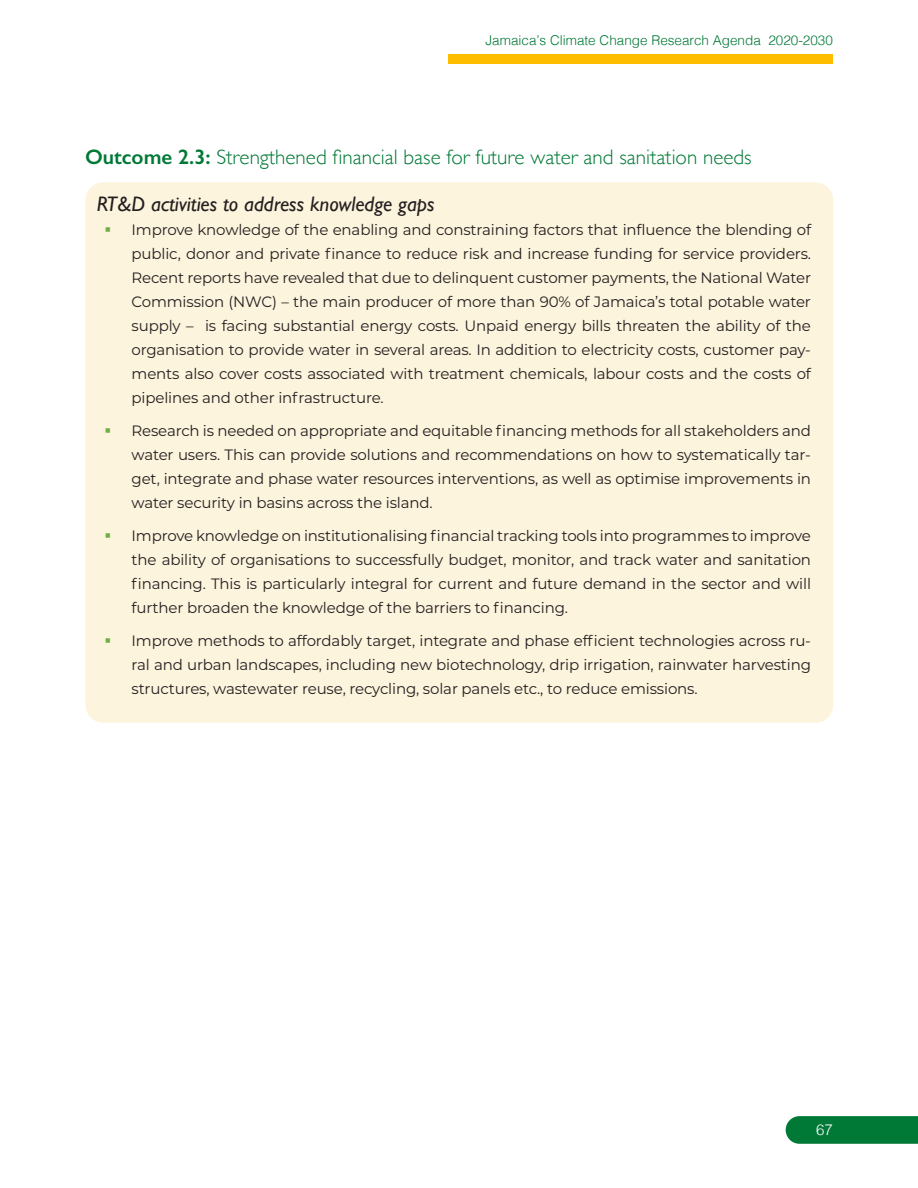
<style>
.page{position:relative;width:918px;height:1188px;background:#fff}
.page>*{position:absolute;margin:0;border:0;box-sizing:border-box;transform-origin:0 0}
.sub_2{font:300 21px "Gill Sans";color:#007836}
.Knowledge_gap{font:italic 21px "Gill Sans";color:#231f20}
.t1{font:15px/24px "Montserrat";letter-spacing:-.01em;color:#231f20;text-align:justify}
.t2{font:300 15px "Helvetica";color:#fff}
.t3{font:300 13.5px "Helvetica";color:#007836}
.s1{font-weight:600}
.s2{color:#70ad47}
</style>
<div class="page">
<svg style="left:786px;top:1116px;width:132px;height:28px;background:#087c3c"></svg>
<div style="left:448px;top:54px;width:385px;height:9px;background:#ffbd00"></div>
<div style="left:85px;top:182px;width:748px;height:541px;background:#fdf4dd;border-radius:18px"></div>
<p class="t3" style="left:486px;top:29px;width:349px">Jamaica’s Climate Change Research Agenda 2020-2030</p>
<p class="sub_2" style="left:85px;top:141px;width:668px"><span class="s1">Outcome 2.3:</span> Strengthened financial base for future water and sanitation needs</p>
<p class="Knowledge_gap" style="left:97px;top:192px;width:339px">RT&amp;D activities to address knowledge gaps</p>
<p class="t1" style="left:132px;top:217px;width:681px;text-indent:-27px"><span class="s2">▪</span> Improve knowledge of the enabling and constraining factors that influence the blending of public, donor and private finance to reduce risk and increase funding for service providers.<br>Recent reports have revealed that due to delinquent customer payments, the National Water Commission (NWC) – the main producer of more than 90% of Jamaica’s total potable water supply – is facing substantial energy costs. Unpaid energy bills threaten the ability of the organisation to provide water in several areas. In addition to electricity costs, customer pay&shy;ments also cover costs associated with treatment chemicals, labour costs and the costs of pipelines and other infrastructure.</p>
<p class="t1" style="left:132px;top:418px;width:681px;text-indent:-27px"><span class="s2">▪</span> Research is needed on appropriate and equitable financing methods for all stakeholders and water users. This can provide solutions and recommendations on how to systematically tar&shy;get, integrate and phase water resources interventions, as well as optimise improvements in water security in basins across the island.</p>
<p class="t1" style="left:132px;top:523px;width:681px;text-indent:-27px"><span class="s2">▪</span> Improve knowledge on institutionalising financial tracking tools into programmes to improve the ability of organisations to successfully budget, monitor, and track water and sanitation financing. This is particularly integral for current and future demand in the sector and will further broaden the knowledge of the barriers to financing.</p>
<p class="t1" style="left:132px;top:628px;width:681px;text-indent:-27px"><span class="s2">▪</span> Improve methods to affordably target, integrate and phase efficient technologies across ru&shy;ral and urban landscapes, including new biotechnology, drip irrigation, rainwater harvesting structures, wastewater reuse, recycling, solar panels etc., to reduce emissions.</p>
<p class="t2" style="left:816px;top:1117px;width:18px">67</p>
</div>
